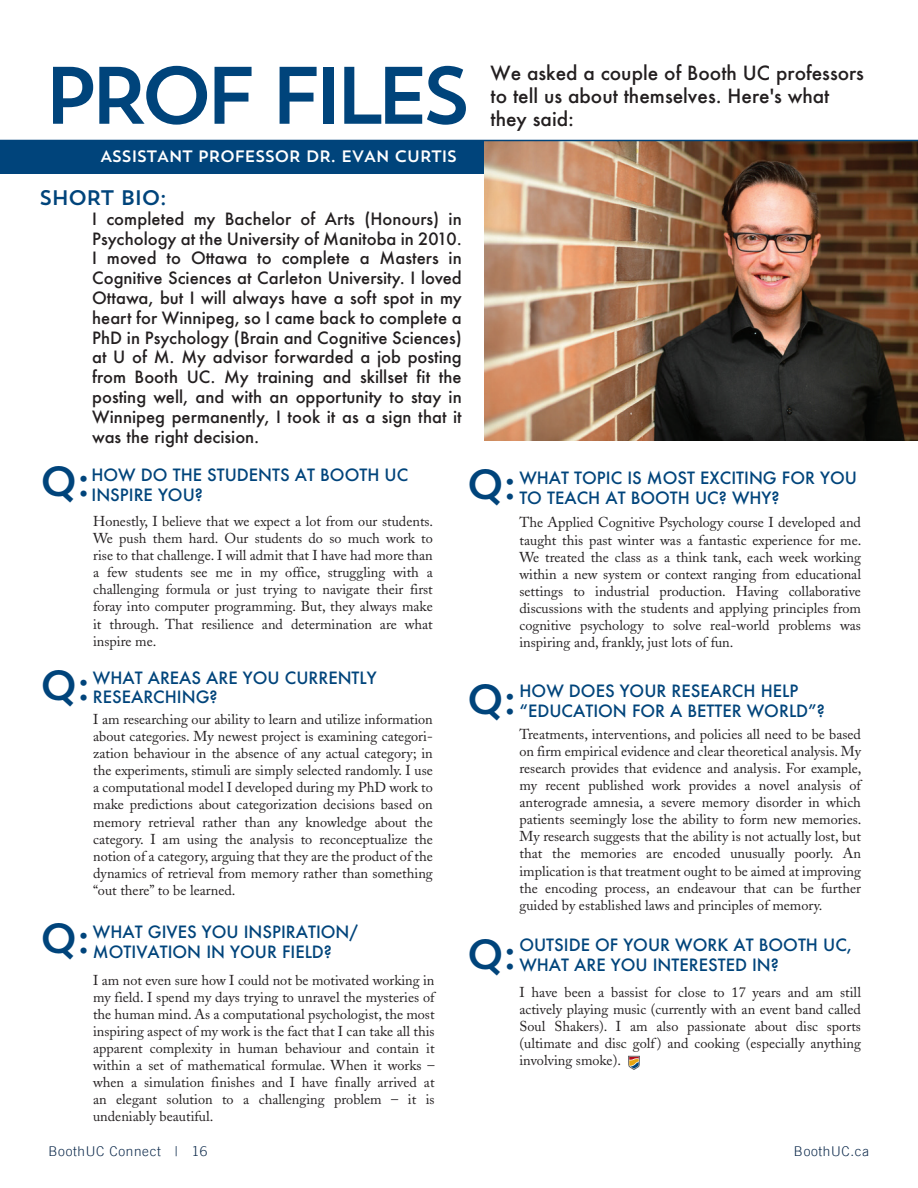
<style>
.page{position:relative;width:918px;height:1188px;background:#fff}
.page>*{position:absolute;margin:0;border:0;box-sizing:border-box;transform-origin:0 0}
.t1{font:81px "Trend Sans One";letter-spacing:-.155em;color:#00447b}
.t2{font:42px "Trend Sans One";color:#00447b}
.t3{font:21px "Trend Sans One";letter-spacing:-.09em;color:#00447b}
.t4{font:500 19.05px/22.8px "Futura";color:#231f20}
.t5{font:500 16.5px/19.8px "Futura";color:#231f20;text-align:justify}
.t6{font:500 16.5px/19.8px "Futura";color:#00447b}
.t7{font:16.5px "Trend Sans One";letter-spacing:-.08em;color:#fff}
.t8{font:14.25px/17.1px "Adobe Caslon";color:#231f20;text-align:justify}
.t9{font:300 13.5px "Trade Gothic LT";letter-spacing:.05em;color:#0c294b}
</style>
<div class="page">
<div style="left:0;top:140px;width:491px;height:34px;background:#00447b"></div>
<img style="left:484px;top:141px;width:434px;height:300px">
<svg style="left:628px;top:1056px;width:12px;height:14px"></svg>
<hr style="left:0;top:140px;width:918px;height:1px;background:#00447b">
<h1 class="t1" style="left:41px;top:43px;width:434px">PROF FILES</h1>
<p class="t7" style="left:100px;top:146px;width:359px">ASSISTANT PROFESSOR DR. EVAN CURTIS</p>
<h3 class="t3" style="left:39px;top:184px;width:130px">SHORT BIO:</h3>
<p class="t5" style="left:92px;top:209px;width:371px">I completed my Bachelor of Arts (Honours) in Psychology at the University of Manitoba in 2010.<br>I moved to Ottawa to complete a Masters in Cognitive Sciences at Carleton University. I loved Ottawa, but I will always have a soft spot in my heart for Winnipeg, so I came back to complete a PhD in Psychology (Brain and Cognitive Sciences) at U of M. My advisor forwarded a job posting from Booth UC. My training and skillset fit the posting well, and with an opportunity to stay in Winnipeg permanently, I took it as a sign that it was the right decision.</p>
<h3 class="t4" style="left:491px;top:61px;width:375px">We asked a couple of Booth UC professors to tell us about themselves. Here's what they said:</h3>
<h2 class="t2" style="left:39px;top:455px;width:55px">Q:</h2>
<p class="t6" style="left:91px;top:465px;width:318px">HOW DO THE STUDENTS AT BOOTH UC<br>INSPIRE YOU?</p>
<p class="t8" style="left:93px;top:513px;width:342px">Honestly, I believe that we expect a lot from our students.<br>We push them hard. Our students do so much work to rise to that challenge. I will admit that I have had more than a few students see me in my office, struggling with a challenging formula or just trying to navigate their first foray into computer programming. But, they always make it through. That resilience and determination are what inspire me.</p>
<h2 class="t2" style="left:39px;top:659px;width:55px">Q:</h2>
<p class="t6" style="left:93px;top:668px;width:285px">WHAT AREAS ARE YOU CURRENTLY<br>RESEARCHING?</p>
<p class="t8" style="left:93px;top:711px;width:341px">I am researching our ability to learn and utilize information about categories. My newest project is examining categori&shy;zation behaviour in the absence of any actual category; in the experiments, stimuli are simply selected randomly. I use a computational model I developed during my PhD work to make predictions about categorization decisions based on memory retrieval rather than any knowledge about the category. I am using the analysis to reconceptualize the notion of a category, arguing that they are the product of the dynamics of retrieval from memory rather than something “out there” to be learned.</p>
<h2 class="t2" style="left:39px;top:912px;width:55px">Q:</h2>
<p class="t6" style="left:93px;top:922px;width:267px">WHAT GIVES YOU INSPIRATION/<br>MOTIVATION IN YOUR FIELD?</p>
<p class="t8" style="left:93px;top:971px;width:343px">I am not even sure how I could not be motivated working in my field. I spend my days trying to unravel the mysteries of the human mind. As a computational psychologist, the most inspiring aspect of my work is the fact that I can take all this apparent complexity in human behaviour and contain it within a set of mathematical formulae. When it works – when a simulation finishes and I have finally arrived at an elegant solution to a challenging problem – it is undeniably beautiful.</p>
<h2 class="t2" style="left:465px;top:458px;width:55px">Q:</h2>
<p class="t6" style="left:519px;top:468px;width:339px">WHAT TOPIC IS MOST EXCITING FOR YOU<br>TO TEACH AT BOOTH UC? WHY?</p>
<p class="t8" style="left:520px;top:514px;width:343px">The Applied Cognitive Psychology course I developed and taught this past winter was a fantastic experience for me.<br>We treated the class as a think tank, each week working within a new system or context ranging from educational settings to industrial production. Having collaborative discussions with the students and applying principles from cognitive psychology to solve real-world problems was inspiring and, frankly, just lots of fun.</p>
<h2 class="t2" style="left:465px;top:672px;width:55px">Q:</h2>
<p class="t6" style="left:520px;top:681px;width:307px">HOW DOES YOUR RESEARCH HELP “EDUCATION FOR A BETTER WORLD”?</p>
<p class="t8" style="left:520px;top:726px;width:343px">Treatments, interventions, and policies all need to be based on firm empirical evidence and clear theoretical analysis. My research provides that evidence and analysis. For example, my recent published work provides a novel analysis of anterograde amnesia, a severe memory disorder in which patients seemingly lose the ability to form new memories.<br>My research suggests that the ability is not actually lost, but that the memories are encoded unusually poorly. An implication is that treatment ought to be aimed at improving the encoding process, an endeavour that can be further guided by established laws and principles of memory.</p>
<h2 class="t2" style="left:465px;top:928px;width:55px">Q:</h2>
<p class="t6" style="left:519px;top:935px;width:334px">OUTSIDE OF YOUR WORK AT BOOTH UC,<br>WHAT ARE YOU INTERESTED IN?</p>
<p class="t8" style="left:520px;top:984px;width:343px">I have been a bassist for close to 17 years and am still actively playing music (currently with an event band called Soul Shakers). I am also passionate about disc sports (ultimate and disc golf ) and cooking (especially anything involving smoke).</p>
<p class="t9" style="left:49px;top:1143px;width:160px">BoothUC Connect | 16</p>
<p class="t9" style="left:794px;top:1143px;width:77px">BoothUC.ca</p>
</div>
